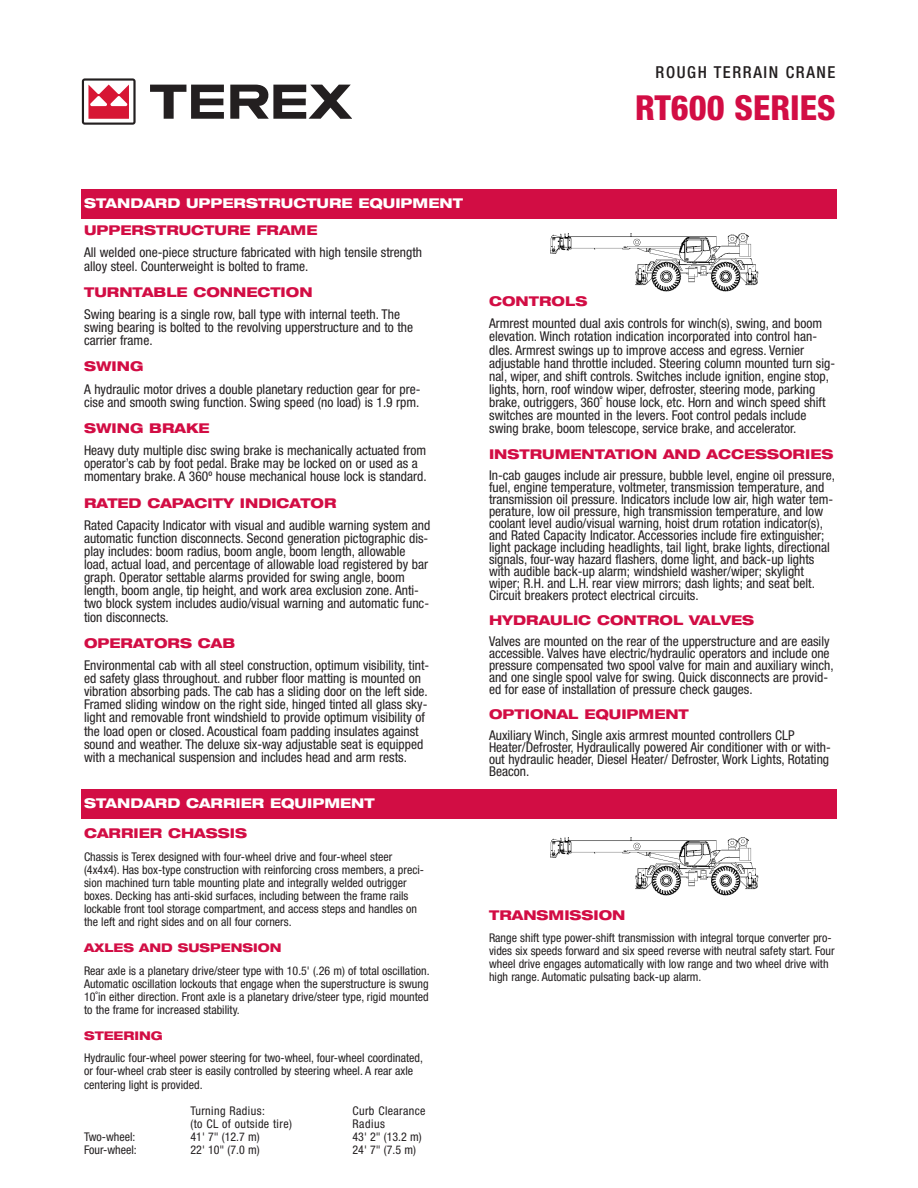
<style>
.page{position:relative;width:918px;height:1188px;background:#fff}
.page>*{position:absolute;margin:0;border:0;box-sizing:border-box;transform-origin:0 0}
.t1{font:800 condensed 34.5px "Helvetica Neue";color:#d20d44}
.t2{font:500 condensed 16.5px "Helvetica Neue";letter-spacing:.095em;color:#231f20}
.t3{font:condensed 13.5px/13.2px "Helvetica Neue";color:#231f20}
.t4{font:800 expanded 13.5px "Helvetica Neue";color:#d20d44}
.t5{font:800 expanded 13.5px "Helvetica Neue";color:#fff}
.t6{font:condensed 12px/13px "Helvetica Neue";color:#231f20}
.t7{font:condensed 12px "Helvetica Neue";letter-spacing:.03em;color:#231f20}
.t8{font:800 expanded 12px "Helvetica Neue";color:#d20d44}
.t9{font:condensed 12px "Helvetica Neue";letter-spacing:.035em;color:#231f20}
</style>
<div class="page">
<svg style="left:82px;top:78px;width:54px;height:47px"></svg>
<svg style="left:150px;top:85px;width:74px;height:34px"></svg>
<svg style="left:230px;top:85px;width:122px;height:34px"></svg>
<div style="left:81px;top:189px;width:756px;height:30px;background:#d20d44"></div>
<div style="left:81px;top:789px;width:756px;height:30px;background:#d20d44"></div>
<img style="left:550px;top:233px;width:209px;height:58px">
<img style="left:550px;top:837px;width:209px;height:58px">
<p class="t2" style="left:656px;top:66px;width:181px">ROUGH TERRAIN CRANE</p>
<h1 class="t1" style="left:635px;top:95px;width:202px">RT600 SERIES</h1>
<p class="t5" style="left:84px;top:198px;width:380px">STANDARD UPPERSTRUCTURE EQUIPMENT</p>
<p class="t4" style="left:84px;top:225px;width:235px">UPPERSTRUCTURE FRAME</p>
<p class="t3" style="left:84px;top:247px;width:340px">All welded one-piece structure fabricated with high tensile strength alloy steel. Counterweight is bolted to frame.</p>
<p class="t4" style="left:84px;top:287px;width:230px">TURNTABLE CONNECTION</p>
<p class="t3" style="left:84px;top:309px;width:331px">Swing bearing is a single row, ball type with internal teeth. The swing bearing is bolted to the revolving upperstructure and to the carrier frame.</p>
<p class="t4" style="left:84px;top:361px;width:61px">SWING</p>
<p class="t3" style="left:84px;top:383px;width:338px">A hydraulic motor drives a double planetary reduction gear for pre&shy;cise and smooth swing function. Swing speed (no load) is 1.9 rpm.</p>
<p class="t4" style="left:84px;top:423px;width:127px">SWING BRAKE</p>
<p class="t3" style="left:84px;top:445px;width:344px">Heavy duty multiple disc swing brake is mechanically actuated from operator’s cab by foot pedal. Brake may be locked on or used as a momentary brake. A 360º house mechanical house lock is standard.</p>
<p class="t4" style="left:84px;top:497px;width:254px">RATED CAPACITY INDICATOR</p>
<p class="t3" style="left:84px;top:519px;width:348px">Rated Capacity Indicator with visual and audible warning system and automatic function disconnects. Second generation pictographic dis&shy;play includes: boom radius, boom angle, boom length, allowable load, actual load, and percentage of allowable load registered by bar graph. Operator settable alarms provided for swing angle, boom length, boom angle, tip height, and work area exclusion zone. Anti&shy;two block system includes audio/visual warning and automatic func&shy;tion disconnects.</p>
<p class="t4" style="left:84px;top:638px;width:153px">OPERATORS CAB</p>
<p class="t3" style="left:84px;top:660px;width:347px">Environmental cab with all steel construction, optimum visibility, tint&shy;ed safety glass throughout. and rubber floor matting is mounted on vibration absorbing pads. The cab has a sliding door on the left side.<br>Framed sliding window on the right side, hinged tinted all glass sky&shy;light and removable front windshield to provide optimum visibility of the load open or closed. Acoustical foam padding insulates against sound and weather. The deluxe six-way adjustable seat is equipped with a mechanical suspension and includes head and arm rests.</p>
<p class="t5" style="left:84px;top:798px;width:292px">STANDARD CARRIER EQUIPMENT</p>
<p class="t4" style="left:84px;top:828px;width:164px">CARRIER CHASSIS</p>
<p class="t6" style="left:84px;top:851px;width:342px">Chassis is Terex designed with four-wheel drive and four-wheel steer (4x4x4). Has box-type construction with reinforcing cross members, a preci&shy;sion machined turn table mounting plate and integrally welded outrigger boxes. Decking has anti-skid surfaces, including between the frame rails lockable front tool storage compartment, and access steps and handles on the left and right sides and on all four corners.</p>
<p class="t8" style="left:84px;top:944px;width:199px">AXLES AND SUSPENSION</p>
<p class="t6" style="left:84px;top:965px;width:347px;text-align:justify">Rear axle is a planetary drive/steer type with 10.5' (.26 m) of total oscillation.<br>Automatic oscillation lockouts that engage when the superstructure is swung 10˚in either direction. Front axle is a planetary drive/steer type, rigid mounted to the frame for increased stability.</p>
<p class="t8" style="left:84px;top:1031px;width:80px">STEERING</p>
<p class="t6" style="left:84px;top:1053px;width:340px">Hydraulic four-wheel power steering for two-wheel, four-wheel coordinated, or four-wheel crab steer is easily controlled by steering wheel. A rear axle centering light is provided.</p>
<p class="t9" style="left:190px;top:1106px;width:76px">Turning Radius:</p>
<p class="t7" style="left:353px;top:1106px;width:75px">Curb Clearance</p>
<p class="t7" style="left:190px;top:1119px;width:103px">(to CL of outside tire)</p>
<p class="t6" style="left:352px;top:1118px;width:34px">Radius</p>
<p class="t6" style="left:84px;top:1131px;width:53px">Two-wheel:</p>
<p class="t6" style="left:191px;top:1131px;width:71px">41' 7" (12.7 m)</p>
<p class="t6" style="left:353px;top:1131px;width:71px">43' 2" (13.2 m)</p>
<p class="t6" style="left:84px;top:1144px;width:54px">Four-wheel:</p>
<p class="t6" style="left:191px;top:1144px;width:71px">22' 10" (7.0 m)</p>
<p class="t6" style="left:353px;top:1144px;width:65px">24' 7" (7.5 m)</p>
<p class="t4" style="left:489px;top:296px;width:100px">CONTROLS</p>
<p class="t3" style="left:489px;top:318px;width:348px">Armrest mounted dual axis controls for winch(s), swing, and boom elevation. Winch rotation indication incorporated into control han&shy;dles. Armrest swings up to improve access and egress. Vernier adjustable hand throttle included. Steering column mounted turn sig&shy;nal, wiper, and shift controls. Switches include ignition, engine stop, lights, horn, roof window wiper, defroster, steering mode, parking brake, outriggers, 360˚ house lock, etc. Horn and winch speed shift switches are mounted in the levers. Foot control pedals include swing brake, boom telescope, service brake, and accelerator.</p>
<p class="t4" style="left:489px;top:449px;width:346px">INSTRUMENTATION AND ACCESSORIES</p>
<p class="t3" style="left:489px;top:470px;width:347px;line-height:12px">In-cab gauges include air pressure, bubble level, engine oil pressure, fuel, engine temperature, voltmeter, transmission temperature, and transmission oil pressure. Indicators include low air, high water tem&shy;perature, low oil pressure, high transmission temperature, and low coolant level audio/visual warning, hoist drum rotation indicator(s), and Rated Capacity Indicator. Accessories include fire extinguisher; light package including headlights, tail light, brake lights, directional signals, four-way hazard flashers, dome light, and back-up lights with audible back-up alarm; windshield washer/wiper; skylight wiper; R.H. and L.H. rear view mirrors; dash lights; and seat belt.<br>Circuit breakers protect electrical circuits.</p>
<p class="t4" style="left:489px;top:615px;width:266px">HYDRAULIC CONTROL VALVES</p>
<p class="t3" style="left:489px;top:636px;width:346px;line-height:12px">Valves are mounted on the rear of the upperstructure and are easily accessible. Valves have electric/hydraulic operators and include one pressure compensated two spool valve for main and auxiliary winch, and one single spool valve for swing. Quick disconnects are provid&shy;ed for ease of installation of pressure check gauges.</p>
<p class="t4" style="left:489px;top:709px;width:201px">OPTIONAL EQUIPMENT</p>
<p class="t3" style="left:489px;top:730px;width:343px;line-height:12px">Auxiliary Winch, Single axis armrest mounted controllers CLP Heater/Defroster, Hydraulically powered Air conditioner with or with&shy;out hydraulic header, Diesel Heater/ Defroster, Work Lights, Rotating Beacon.</p>
<p class="t4" style="left:489px;top:910px;width:138px">TRANSMISSION</p>
<p class="t6" style="left:489px;top:932px;width:347px">Range shift type power-shift transmission with integral torque converter pro&shy;vides six speeds forward and six speed reverse with neutral safety start. Four wheel drive engages automatically with low range and two wheel drive with high range. Automatic pulsating back-up alarm.</p>
</div>
